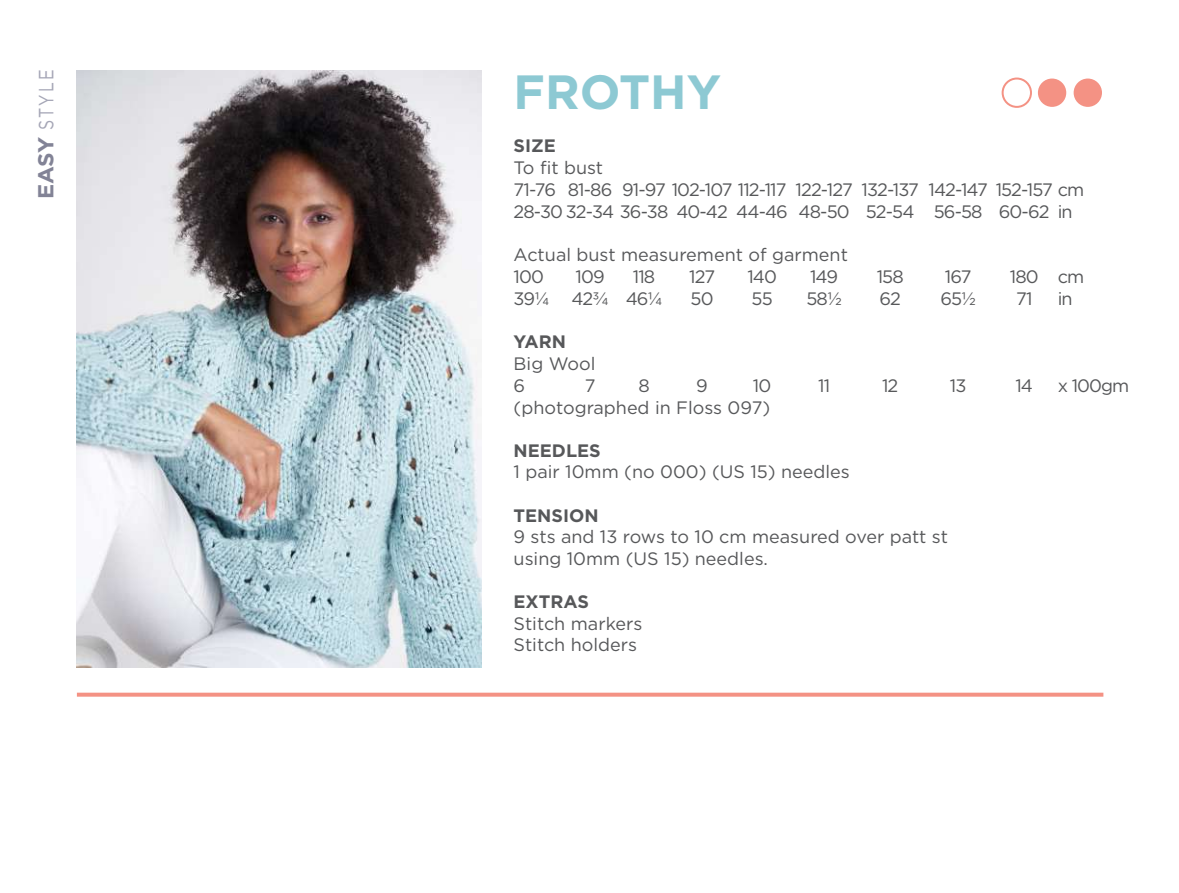
<style>
.page{position:relative;width:1179px;height:893px;background:#fff}
.page>*{position:absolute;margin:0;border:0;box-sizing:border-box;transform-origin:0 0}
.t1{font:700 48px "Gotham";color:#8dc9d3}
.t2{font:20.6px "Gotham";letter-spacing:.13em;color:#a5a6b6;scale:.77 1}
.t3{font:18px/22px "Gotham";letter-spacing:-.01em;color:#57585a}
.t4{font:18px/22px "Gotham";letter-spacing:-.05em;color:#57585a}
.t5{font:700 18px "Gotham";color:#57585a}
.s1{font-weight:700;font-size:21.6px;color:#828396}
</style>
<div class="page">
<img style="left:77px;top:71px;width:405px;height:597px">
<div style="left:1001px;top:78px;width:31px;height:30px;border:2px solid #f49284;border-radius:50%"></div>
<div style="left:1038px;top:79px;width:28px;height:28px;background:#f49284;border-radius:50%"></div>
<div style="left:1073px;top:79px;width:29px;height:28px;background:#f49284;border-radius:50%"></div>
<svg style="left:77px;top:693px;width:1026px;height:4px;background:#f49a8d"></svg>
<p class="t2" style="left:33px;top:199px;width:170px;rotate:-90deg"><span class="s1">EASY</span> STYLE</p>
<h1 class="t1" style="left:513px;top:60px;width:209px">FROTHY</h1>
<p class="t5" style="left:513px;top:134px;width:44px">SIZE</p>
<p class="t4" style="left:513px;top:156px;width:572px">To fit bust<br>71-76 81-86 91-97 102-107 112-117 122-127 132-137 142-147 152-157 cm<br>28-30 32-34 36-38 40-42 44-46 48-50 52-54 56-58 60-62 in</p>
<p class="t3" style="left:513px;top:243px;width:336px">Actual bust measurement of garment<br>100</p>
<p class="t3" style="left:575px;top:265px;width:31px">109</p>
<p class="t3" style="left:633px;top:265px;width:24px">118</p>
<p class="t3" style="left:689px;top:265px;width:27px">127</p>
<p class="t3" style="left:747px;top:265px;width:31px">140</p>
<p class="t3" style="left:810px;top:265px;width:30px">149</p>
<p class="t3" style="left:876px;top:265px;width:28px">158</p>
<p class="t3" style="left:945px;top:265px;width:28px">167</p>
<p class="t3" style="left:1009px;top:265px;width:76px">180 cm</p>
<p class="t4" style="left:513px;top:287px;width:150px">39¼ 42¾ 46¼</p>
<p class="t3" style="left:690px;top:287px;width:24px">50</p>
<p class="t3" style="left:751px;top:287px;width:23px">55</p>
<p class="t3" style="left:806px;top:287px;width:37px">58½</p>
<p class="t3" style="left:879px;top:287px;width:23px">62</p>
<p class="t3" style="left:940px;top:287px;width:37px">65½</p>
<p class="t3" style="left:1016px;top:287px;width:18px">71</p>
<p class="t3" style="left:1057px;top:287px;width:16px">in</p>
<p class="t5" style="left:513px;top:330px;width:54px">YARN</p>
<p class="t3" style="left:513px;top:352px;width:83px">Big Wool<br>6</p>
<p class="t3" style="left:584px;top:374px;width:12px">7</p>
<p class="t3" style="left:638px;top:374px;width:13px">8</p>
<p class="t3" style="left:696px;top:374px;width:13px">9</p>
<p class="t3" style="left:753px;top:374px;width:20px">10</p>
<p class="t3" style="left:818px;top:374px;width:13px">11</p>
<p class="t3" style="left:882px;top:374px;width:18px">12</p>
<p class="t3" style="left:950px;top:374px;width:18px">13</p>
<p class="t3" style="left:1015px;top:374px;width:19px">14</p>
<p class="t3" style="left:1057px;top:374px;width:73px">x 100gm</p>
<p class="t3" style="left:513px;top:396px;width:258px">(photographed in Floss 097)</p>
<p class="t5" style="left:513px;top:438px;width:89px">NEEDLES</p>
<p class="t3" style="left:513px;top:461px;width:338px">1 pair 10mm (no 000) (US 15) needles</p>
<p class="t5" style="left:513px;top:503px;width:87px">TENSION</p>
<p class="t3" style="left:513px;top:526px;width:436px">9 sts and 13 rows to 10 cm measured over patt st using 10mm (US 15) needles.</p>
<p class="t5" style="left:513px;top:590px;width:77px">EXTRAS</p>
<p class="t3" style="left:513px;top:612px;width:130px">Stitch markers<br>Stitch holders</p>
</div>
